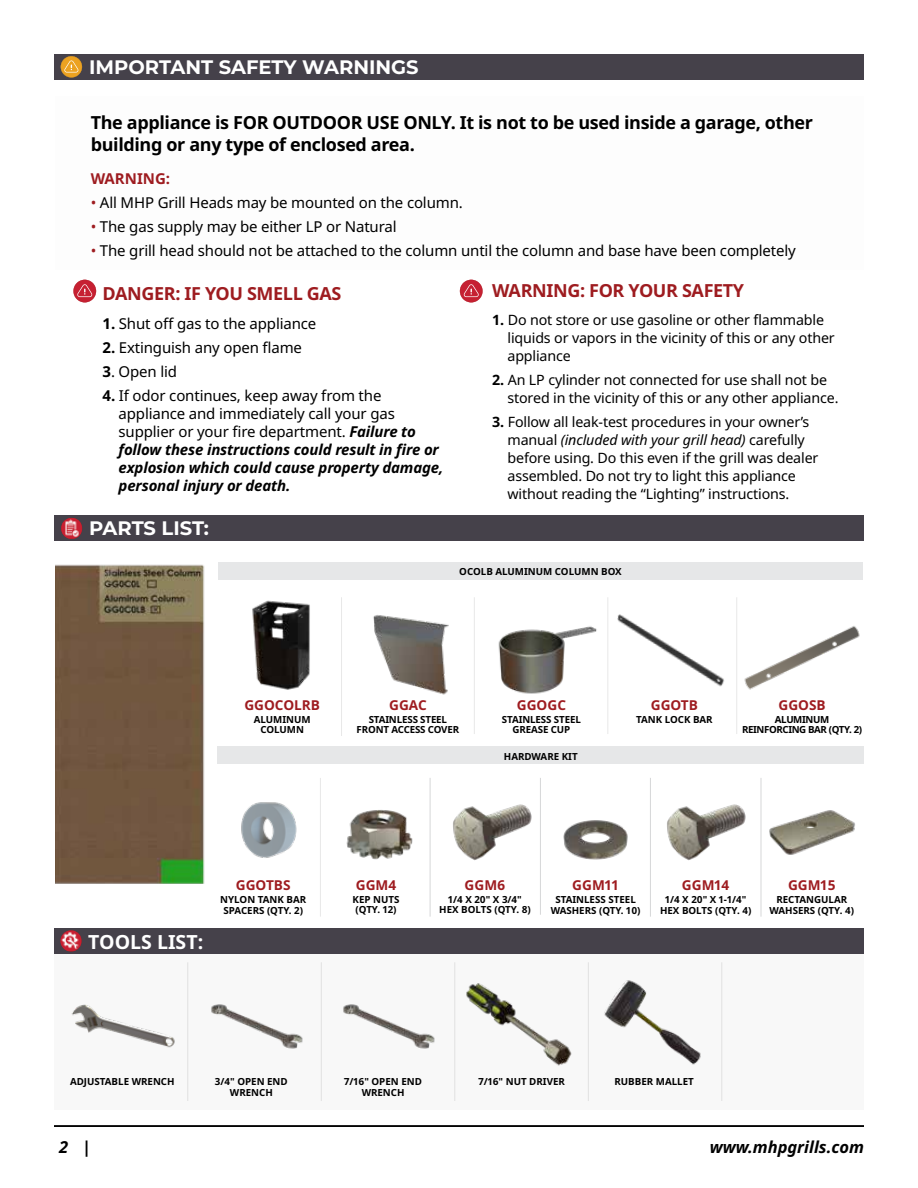
<style>
.page{position:relative;width:918px;height:1188px;background:#fff}
.page>*{position:absolute;margin:0;border:0;box-sizing:border-box;transform-origin:0 0}
.t1{font:700 19.5px "Montserrat";color:#fff}
.t2{font:700 19.5px "Noto Sans";color:#fff}
.t3{font:700 18px/21.6px "Noto Sans";letter-spacing:-.02em;color:#000}
.t4{font:700 18px "Noto Sans";letter-spacing:-.02em;color:#9e1c20}
.t5{font:italic 700 16.5px "Noto Sans";color:#000}
.t6{font:15px "Noto Sans";letter-spacing:-.01em;color:#000}
.t7{font:italic 700 15px/18px "Noto Sans";letter-spacing:-.01em;color:#000}
.t8{font:700 15px "Noto Sans";color:#9e1c20}
.t9{font:14.25px/18px "Noto Sans";letter-spacing:-.01em;color:#000}
.t10{font:700 13.65px "Noto Sans";color:#9e1c20}
.t11{font:700 9.75px/10.5px "Noto Sans";color:#000;text-align:center}
.t12{font:700 9.75px/10.5px "Noto Sans";letter-spacing:-.04em;color:#000;text-align:center}
.s1{color:#9e1c20}
.s2{font-weight:700}
.s3{font-style:normal}
.s4{font-weight:400;font-style:normal}
.s5{font-style:italic}
</style>
<div class="page">
<svg style="left:73px;top:280px;width:23px;height:22px"></svg>
<svg style="left:460px;top:280px;width:23px;height:22px"></svg>
<div style="left:54px;top:515px;width:810px;height:26px;background:#45414a"></div>
<img style="left:61px;top:518px;width:21px;height:21px">
<div style="left:54px;top:54px;width:810px;height:26px;background:#45414a"></div>
<svg style="left:61px;top:56px;width:21px;height:22px"></svg>
<hr style="left:54px;top:1125px;width:810px;height:2px;background:#000">
<div style="left:218px;top:563px;width:645px;height:17px;background:#e6e7e8"></div>
<div style="left:55px;top:930px;width:809px;height:180px;background:#f8f8f8"></div>
<div style="left:54px;top:928px;width:810px;height:26px;background:#45414a"></div>
<svg style="left:60px;top:930px;width:22px;height:22px"></svg>
<img style="left:60px;top:931px;width:22px;height:20px">
<img style="left:71px;top:1004px;width:104px;height:44px">
<img style="left:211px;top:1004px;width:92px;height:45px">
<img style="left:343px;top:1004px;width:92px;height:45px">
<hr style="left:187px;top:962px;width:1px;height:139px;background:#000">
<hr style="left:321px;top:962px;width:1px;height:139px;background:#000">
<hr style="left:454px;top:962px;width:1px;height:139px;background:#000">
<hr style="left:588px;top:962px;width:1px;height:139px;background:#000">
<hr style="left:721px;top:962px;width:1px;height:139px;background:#000">
<hr style="left:607px;top:597px;width:1px;height:137px;background:#000">
<hr style="left:736px;top:597px;width:1px;height:137px;background:#000">
<hr style="left:474px;top:597px;width:1px;height:137px;background:#000">
<img style="left:607px;top:612px;width:117px;height:79px">
<hr style="left:341px;top:597px;width:1px;height:139px;background:#000">
<img style="left:373px;top:615px;width:102px;height:83px">
<img style="left:252px;top:600px;width:58px;height:90px">
<div style="left:218px;top:746px;width:646px;height:17px;background:#e6e7e8"></div>
<hr style="left:320px;top:778px;width:1px;height:139px;background:#000">
<hr style="left:430px;top:778px;width:1px;height:139px;background:#d6d7d8">
<hr style="left:540px;top:778px;width:1px;height:137px;background:#d6d7d8">
<hr style="left:650px;top:778px;width:1px;height:139px;background:#d6d7d8">
<hr style="left:761px;top:778px;width:1px;height:139px;background:#d6d7d8">
<img style="left:241px;top:802px;width:56px;height:56px">
<img style="left:346px;top:810px;width:67px;height:50px">
<img style="left:667px;top:804px;width:79px;height:57px">
<img style="left:453px;top:804px;width:79px;height:57px">
<img style="left:563px;top:820px;width:65px;height:39px">
<img style="left:498px;top:626px;width:99px;height:68px">
<img style="left:55px;top:564px;width:150px;height:320px">
<img style="left:604px;top:980px;width:97px;height:85px">
<img style="left:466px;top:983px;width:106px;height:83px">
<img style="left:744px;top:626px;width:116px;height:64px">
<img style="left:769px;top:810px;width:86px;height:45px">
<h1 class="t1" style="left:89px;top:53px;width:331px">IMPORTANT SAFETY WARNINGS</h1>
<p class="t3" style="left:91px;top:112px;width:724px">The appliance is FOR OUTDOOR USE ONLY. It is not to be used inside a garage, other building or any type of enclosed area.</p>
<p class="t8" style="left:91px;top:170px;width:81px">WARNING:</p>
<p class="t6" style="left:91px;top:194px;width:374px"><span class="s1">•</span> All MHP Grill Heads may be mounted on the column.</p>
<p class="t6" style="left:91px;top:218px;width:307px"><span class="s1">•</span> The gas supply may be either LP or Natural</p>
<p class="t6" style="left:91px;top:242px;width:707px"><span class="s1">•</span> The grill head should not be attached to the column until the column and base have been completely</p>
<p class="t4" style="left:103px;top:284px;width:240px">DANGER: IF YOU SMELL GAS</p>
<p class="t6" style="left:103px;top:315px;width:215px"><span class="s2">1.</span> Shut off gas to the appliance</p>
<p class="t6" style="left:103px;top:339px;width:201px"><span class="s2">2.</span> Extinguish any open flame</p>
<p class="t6" style="left:103px;top:363px;width:76px"><span class="s2">3</span>. Open lid</p>
<p class="t7" style="left:119px;top:387px;width:326px;text-indent:-16px"><span class="s3">4.</span> <span class="s4">If odor continues, keep away from the appliance and immediately call your gas supplier or your fire department.</span> Failure to follow these instructions could result in fire or explosion which could cause property damage, personal injury or death.</p>
<h1 class="t1" style="left:89px;top:514px;width:121px">PARTS LIST:</h1>
<p class="t4" style="left:492px;top:280px;width:253px">WARNING: FOR YOUR SAFETY</p>
<p class="t9" style="left:507px;top:311px;width:329px;text-indent:-15px"><span class="s2">1.</span> Do not store or use gasoline or other flammable liquids or vapors in the vicinity of this or any other appliance</p>
<p class="t9" style="left:507px;top:371px;width:332px;text-indent:-15px"><span class="s2">2.</span> An LP cylinder not connected for use shall not be stored in the vicinity of this or any other appliance.</p>
<p class="t9" style="left:507px;top:413px;width:312px;text-indent:-15px"><span class="s2">3.</span> Follow all leak-test procedures in your owner’s manual <span class="s5">(included with your grill head)</span> carefully before using. Do this even if the grill was dealer assembled. Do not try to light this appliance without reading the “Lighting” instructions.</p>
<p class="t11" style="left:459px;top:566px;width:164px">OCOLB ALUMINUM COLUMN BOX</p>
<p class="t10" style="left:244px;top:697px;width:77px">GGOCOLRB</p>
<p class="t11" style="left:254px;top:714px;width:58px">ALUMINUM<br>COLUMN</p>
<p class="t10" style="left:389px;top:697px;width:39px">GGAC</p>
<p class="t11" style="left:357px;top:714px;width:104px">STAINLESS STEEL<br>FRONT ACCESS COVER</p>
<p class="t10" style="left:517px;top:697px;width:51px">GGOGC</p>
<p class="t11" style="left:502px;top:714px;width:81px">STAINLESS STEEL<br>GREASE CUP</p>
<p class="t11" style="left:504px;top:751px;width:75px">HARDWARE KIT</p>
<p class="t10" style="left:651px;top:697px;width:49px">GGOTB</p>
<p class="t11" style="left:636px;top:714px;width:78px">TANK LOCK BAR</p>
<p class="t10" style="left:778px;top:697px;width:49px">GGOSB</p>
<p class="t12" style="left:742px;top:714px;width:121px">ALUMINUM<br>REINFORCING BAR (QTY. 2)</p>
<h1 class="t2" style="left:88px;top:930px;width:116px">TOOLS LIST:</h1>
<p class="t10" style="left:236px;top:878px;width:56px">GGOTBS</p>
<p class="t11" style="left:220px;top:895px;width:87px">NYLON TANK BAR<br>SPACERS (QTY. 2)</p>
<p class="t10" style="left:356px;top:877px;width:42px">GGM4</p>
<p class="t11" style="left:353px;top:894px;width:48px">KEP NUTS (QTY. 12)</p>
<p class="t10" style="left:465px;top:877px;width:42px">GGM6</p>
<p class="t11" style="left:439px;top:894px;width:93px">1/4 X 20" X 3/4"<br>HEX BOLTS (QTY. 8)</p>
<p class="t10" style="left:572px;top:878px;width:48px">GGM11</p>
<p class="t11" style="left:551px;top:895px;width:91px">STAINLESS STEEL<br>WASHERS (QTY. 10)</p>
<p class="t10" style="left:682px;top:878px;width:49px">GGM14</p>
<p class="t11" style="left:660px;top:895px;width:93px">1/4 X 20" X 1-1/4"<br>HEX BOLTS (QTY. 4)</p>
<p class="t10" style="left:788px;top:878px;width:49px">GGM15</p>
<p class="t11" style="left:769px;top:895px;width:86px">RECTANGULAR<br>WAHSERS (QTY. 4)</p>
<p class="t11" style="left:70px;top:1077px;width:106px">ADJUSTABLE WRENCH</p>
<p class="t11" style="left:215px;top:1077px;width:74px">3/4" OPEN END<br>WRENCH</p>
<p class="t11" style="left:344px;top:1077px;width:79px">7/16" OPEN END<br>WRENCH</p>
<p class="t11" style="left:478px;top:1077px;width:88px">7/16" NUT DRIVER</p>
<p class="t11" style="left:615px;top:1077px;width:81px">RUBBER MALLET</p>
<p class="t5" style="left:59px;top:1135px;width:33px">2 |</p>
<p class="t5" style="left:710px;top:1135px;width:156px">www.mhpgrills.com</p>
</div>
